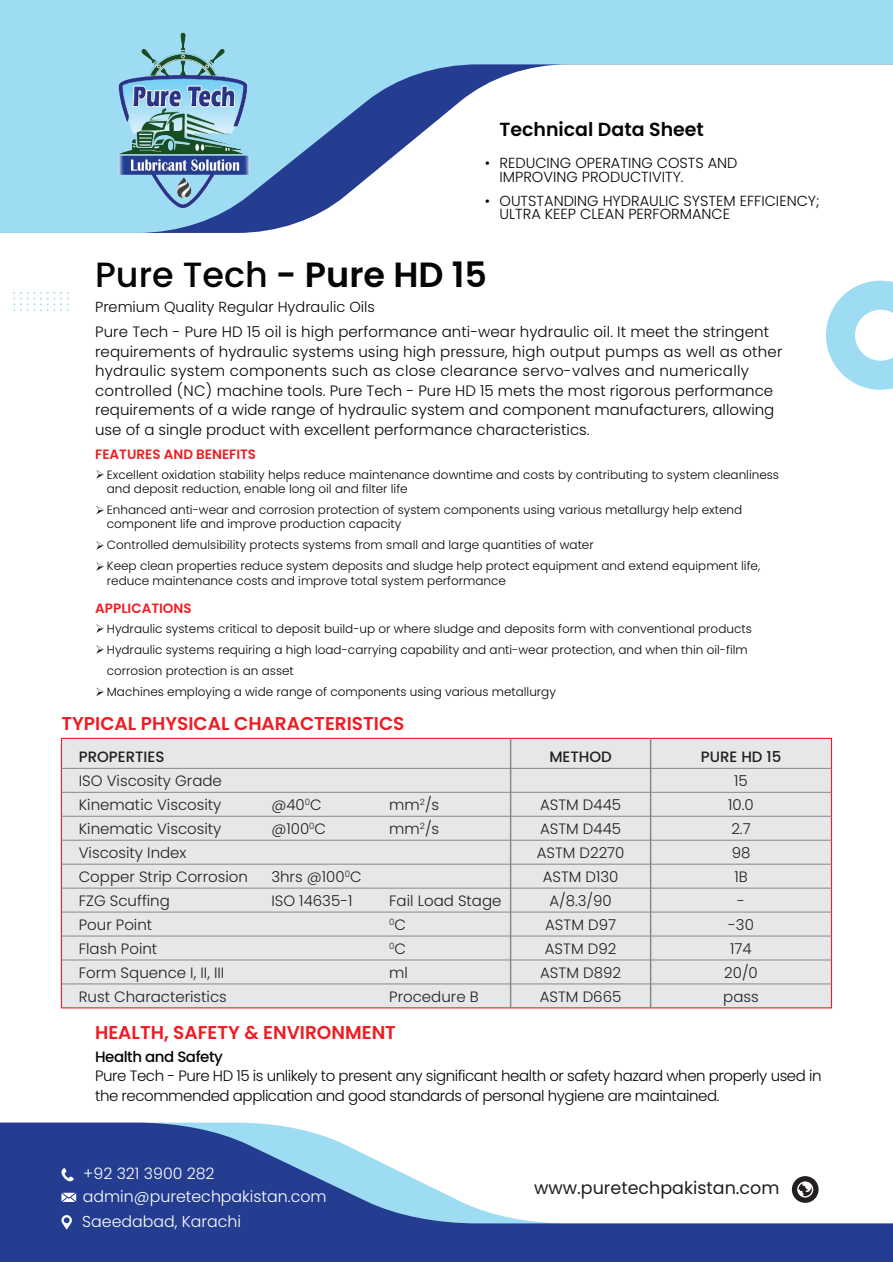
<style>
.page{position:relative;width:893px;height:1262px;background:#fff}
.page>*{position:absolute;margin:0;border:0;box-sizing:border-box;transform-origin:0 0}
.t1{font:600 34.95px "Poppins";color:#050504}
.t2{font:600 18.9px "Poppins";color:#050504}
.t3{font:600 18.6px "Poppins";color:#ee1d23}
.t4{font:17.55px "Poppins";color:#231f20}
.t5{font:300 15.75px "Poppins";color:#fff}
.t6{font:300 15px/19.5px "Poppins";color:#050504}
.t7{font:300 15px/24px "Poppins";color:#231f20}
.t8{font:300 15px/19.5px "Poppins";letter-spacing:-.03em;color:#050504}
.t9{font:500 15px "Poppins";color:#231f20}
.t10{font:500 15px "Poppins";letter-spacing:-.03em;color:#050504}
.t11{font:300 14.55px/13.5px "Poppins";color:#050504}
.t12{font:600 13.5px "Poppins";color:#ee1d23}
.t13{font:300 12px/21px "Poppins";color:#050504}
.t14{font:300 8.7px "Poppins";color:#231f20}
.s1{font-weight:500}
.s2{font-size:15px}
</style>
<div class="page">
<svg style="left:0;top:0;width:893px;height:233px"></svg>
<svg style="left:13px;top:292px;width:56px;height:19px"></svg>
<svg style="left:826px;top:280px;width:67px;height:110px"></svg>
<img style="left:109px;top:27px;width:153px;height:183px">
<svg style="left:0;top:1122px;width:893px;height:139px;fill:#243d90"></svg>
<svg style="left:61px;top:1168px;width:13px;height:13px"></svg>
<svg style="left:61px;top:1214px;width:11px;height:15px"></svg>
<svg style="left:61px;top:1192px;width:15px;height:9px"></svg>
<svg style="left:96px;top:470px;width:8px;height:8px"></svg>
<svg style="left:96px;top:506px;width:8px;height:8px"></svg>
<svg style="left:96px;top:541px;width:8px;height:9px"></svg>
<svg style="left:96px;top:562px;width:8px;height:9px"></svg>
<svg style="left:96px;top:624px;width:8px;height:8px"></svg>
<svg style="left:96px;top:645px;width:8px;height:9px"></svg>
<svg style="left:96px;top:687px;width:8px;height:9px"></svg>
<div style="left:61px;top:737px;width:771px;height:271px;background:#e6e7e9;border:1px solid #ee1d23"></div>
<hr style="left:61px;top:768px;width:770px;height:1px;background:#8a8889">
<hr style="left:61px;top:792px;width:770px;height:1px;background:#8a8889">
<hr style="left:61px;top:816px;width:770px;height:1px;background:#8a8889">
<hr style="left:61px;top:839px;width:770px;height:1px;background:#8a8889">
<hr style="left:61px;top:863px;width:770px;height:1px;background:#8a8889">
<hr style="left:61px;top:887px;width:770px;height:1px;background:#8a8889">
<hr style="left:61px;top:911px;width:770px;height:1px;background:#8a8889">
<hr style="left:61px;top:935px;width:770px;height:1px;background:#8a8889">
<hr style="left:61px;top:983px;width:770px;height:1px;background:#8a8889">
<hr style="left:61px;top:959px;width:770px;height:1px;background:#8a8889">
<hr style="left:650px;top:738px;width:1px;height:269px;background:#8a8889">
<hr style="left:510px;top:738px;width:1px;height:269px;background:#8a8889">
<p class="t11" style="left:485px;top:156px;width:7px">•</p>
<p class="t11" style="left:485px;top:194px;width:7px">•</p>
<h2 class="t2" style="left:499px;top:119px;width:206px">Technical Data Sheet</h2>
<p class="t11" style="left:499px;top:156px;width:240px">REDUCING OPERATING COSTS AND<br>IMPROVING PRODUCTIVITY.</p>
<p class="t11" style="left:499px;top:194px;width:321px">OUTSTANDING HYDRAULIC SYSTEM EFFICIENCY;<br>ULTRA KEEP CLEAN PERFORMANCE</p>
<h1 class="t1" style="left:95px;top:254px;width:393px"><span class="s1">Pure Tech</span> - Pure HD 15</h1>
<p class="t11" style="left:95px;top:300px;width:281px">Premium Quality Regular Hydraulic Oils</p>
<p class="t6" style="left:95px;top:322px;width:689px">Pure Tech - Pure HD 15 oil is high performance anti-wear hydraulic oil. It meet the stringent requirements of hydraulic systems using high pressure, high output pumps as well as other hydraulic system components such as close clearance servo-valves and numerically controlled (NC) machine tools. Pure Tech - Pure HD 15 mets the most rigorous performance requirements of a wide range of hydraulic system and component manufacturers, allowing use of a single product with excellent performance characteristics.</p>
<p class="t12" style="left:95px;top:447px;width:162px">FEATURES AND BENEFITS</p>
<p class="t13" style="left:107px;top:467px;width:674px;line-height:14.4px">Excellent oxidation stability helps reduce maintenance downtime and costs by contributing to system cleanliness and deposit reduction, enable long oil and filter life</p>
<p class="t13" style="left:107px;top:502px;width:637px;line-height:14.4px">Enhanced anti-wear and corrosion protection of system components using various metallurgy help extend component life and improve production capacity</p>
<p class="t13" style="left:107px;top:535px;width:655px">Controlled demulsibility protects systems from small and large quantities of water<br>Keep clean properties reduce system deposits and sludge help protect equipment and extend equipment life,</p>
<p class="t13" style="left:107px;top:570px;width:400px">reduce maintenance costs and improve total system performance</p>
<p class="t12" style="left:95px;top:601px;width:98px">APPLICATIONS</p>
<p class="t13" style="left:107px;top:618px;width:646px">Hydraulic systems critical to deposit build-up or where sludge and deposits form with conventional products Hydraulic systems requiring a high load-carrying capability and anti-wear protection, and when thin oil-film corrosion protection is an asset<br>Machines employing a wide range of components using various metallurgy</p>
<h3 class="t3" style="left:61px;top:712px;width:345px">TYPICAL PHYSICAL CHARACTERISTICS</h3>
<p class="t9" style="left:79px;top:747px;width:87px">PROPERTIES</p>
<p class="t7" style="left:79px;top:768px;width:171px">ISO Viscosity Grade<br>Kinematic Viscosity<br>Kinematic Viscosity<br>Viscosity Index<br>Copper Strip Corrosion<br>FZG Scuffing<br>Pour Point<br>Flash Point<br>Form Squence I, II, III<br>Rust Characteristics</p>
<p class="t7" style="left:389px;top:792px;width:52px">mm<sup>2</sup>/s mm<sup>2</sup>/s</p>
<p class="t7" style="left:271px;top:792px;width:56px">@40<sup>0</sup>C @100<sup>0</sup>C</p>
<p class="t7" style="left:271px;top:864px;width:92px">3hrs @100<sup>0</sup>C<br>ISO 14635-1</p>
<p class="t7" style="left:389px;top:888px;width:114px">Fail Load Stage</p>
<p class="t14" style="left:389px;top:916px;width:18px">0<span class="s2">C</span></p>
<p class="t14" style="left:389px;top:940px;width:18px">0<span class="s2">C</span></p>
<p class="t7" style="left:389px;top:960px;width:91px">ml<br>Procedure B</p>
<h3 class="t3" style="left:95px;top:1022px;width:302px">HEALTH, SAFETY &amp; ENVIRONMENT</h3>
<p class="t9" style="left:549px;top:747px;width:64px">METHOD</p>
<p class="t7" style="left:537px;top:792px;width:89px;text-align:center">ASTM D445<br>ASTM D445<br>ASTM D2270<br>ASTM D130<br>A/8.3/90<br>ASTM D97<br>ASTM D92<br>ASTM D892<br>ASTM D665</p>
<p class="t9" style="left:701px;top:747px;width:82px">PURE HD 15</p>
<p class="t7" style="left:723px;top:768px;width:37px;text-align:center">15<br>10.0<br>2.7<br>98<br>1B<br>- -30<br>174<br>20/0 pass</p>
<p class="t10" style="left:95px;top:1047px;width:129px">Health and Safety</p>
<p class="t8" style="left:95px;top:1066px;width:728px">Pure Tech - Pure HD 15 is unlikely to present any significant health or safety hazard when properly used in the recommended application and good standards of personal hygiene are maintained.</p>
<h3 class="t5" style="left:83px;top:1164px;width:133px">+92 321 3900 282</h3>
<h3 class="t5" style="left:82px;top:1212px;width:160px">Saeedabad, Karachi</h3>
<h3 class="t5" style="left:83px;top:1187px;width:245px">admin@puretechpakistan.com</h3>
<h3 class="t4" style="left:534px;top:1177px;width:247px">www.puretechpakistan.com</h3>
</div>
